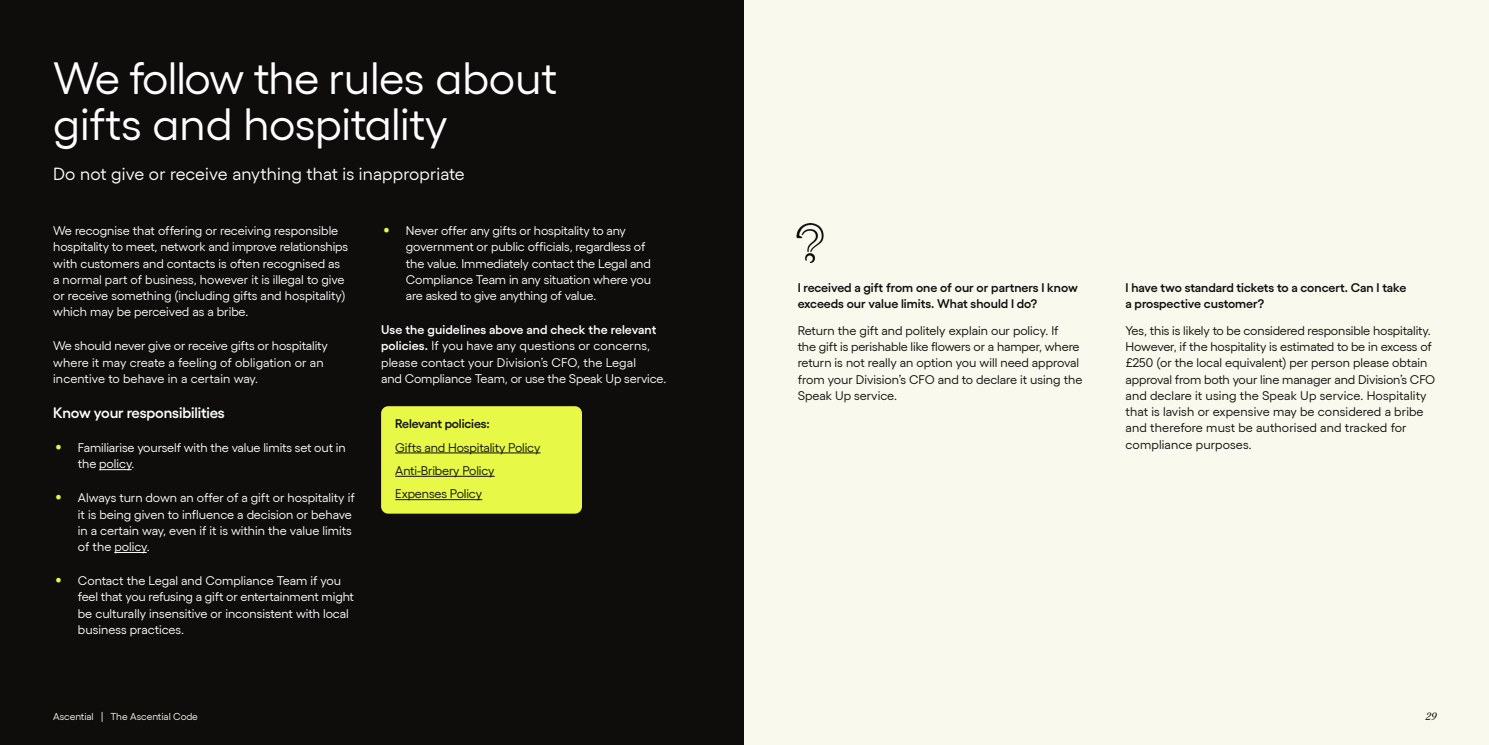
<style>
.page{position:relative;width:1489px;height:745px;background:#fff}
.page>*{position:absolute;margin:0;border:0;box-sizing:border-box;transform-origin:0 0}
.t1{font:45px/45px "Yellix";letter-spacing:-.01em;color:#fff}
.t2{font:17.5px "Yellix";letter-spacing:.01em;color:#fff}
.t3{font:600 15px "Yellix";letter-spacing:-.01em;color:#fff}
.t4{font:12.5px/16.2px "Yellix";letter-spacing:-.01em;color:#fff}
.t5{font:12.5px/16.2px "Yellix";letter-spacing:-.01em;color:#0f0d0c}
.t6{font:600 12.5px/16.2px "Yellix";color:#0f0d0c}
.t7{font:10px "Yellix";color:#f9f9ed}
.t8{font:italic 10px "Rando Ascential";color:#000}
.s1{font-size:20px;color:#e7f946}
.s2{font-weight:600}
</style>
<div class="page">
<div style="left:0;top:0;width:744px;height:744px;background:#0f0d0c"></div>
<hr style="left:99px;top:469px;width:33px;height:1px;background:#fff">
<hr style="left:114px;top:551px;width:33px;height:1px;background:#fff">
<div style="left:744px;top:0;width:744px;height:744px;background:#f9f9ed"></div>
<div style="left:381px;top:406px;width:201px;height:107px;background:#e7f946;border-radius:7px"></div>
<hr style="left:395px;top:452px;width:145px;height:1px;background:#0f0d0c">
<hr style="left:395px;top:475px;width:99px;height:1px;background:#0f0d0c">
<hr style="left:395px;top:499px;width:87px;height:1px;background:#0f0d0c">
<img style="left:796px;top:223px;width:28px;height:39px">
<h1 class="t1" style="left:53px;top:52px;width:505px">We follow the rules about gifts and hospitality</h1>
<h2 class="t2" style="left:53px;top:161px;width:413px">Do not give or receive anything that is inappropriate</h2>
<p class="t4" style="left:53px;top:221px;width:296px">We recognise that offering or receiving responsible hospitality to meet, network and improve relationships with customers and contacts is often recognised as a normal part of business, however it is illegal to give or receive something (including gifts and hospitality) which may be perceived as a bribe.</p>
<p class="t4" style="left:53px;top:336px;width:276px">We should never give or receive gifts or hospitality where it may create a feeling of obligation or an incentive to behave in a certain way.</p>
<p class="t3" style="left:53px;top:401px;width:173px">Know your responsibilities</p>
<p class="t4" style="left:78px;top:438px;width:269px;text-indent:-22px"><span class="s1">•</span> Familiarise yourself with the value limits set out in the policy.</p>
<p class="t4" style="left:78px;top:488px;width:278px;text-indent:-22px"><span class="s1">•</span> Always turn down an offer of a gift or hospitality if it is being given to influence a decision or behave in a certain way, even if it is within the value limits of the policy.</p>
<p class="t4" style="left:78px;top:571px;width:277px;text-indent:-22px"><span class="s1">•</span> Contact the Legal and Compliance Team if you feel that you refusing a gift or entertainment might be culturally insensitive or inconsistent with local business practices.</p>
<p class="t4" style="left:406px;top:221px;width:246px;text-indent:-22px"><span class="s1">•</span> Never offer any gifts or hospitality to any government or public officials, regardless of the value. Immediately contact the Legal and Compliance Team in any situation where you are asked to give anything of value.</p>
<p class="t4" style="left:381px;top:320px;width:286px"><span class="s2">Use the guidelines above and check the relevant policies.</span> If you have any questions or concerns, please contact your Division’s CFO, the Legal<br>and Compliance Team, or use the Speak Up service.</p>
<p class="t6" style="left:395px;top:414px;width:96px">Relevant policies:</p>
<p class="t5" style="left:395px;top:434px;width:147px;line-height:23.4px">Gifts and Hospitality Policy<br>Anti-Bribery Policy<br>Expenses Policy</p>
<p class="t7" style="left:53px;top:708px;width:146px">Ascential | The Ascential Code</p>
<p class="t6" style="left:797px;top:277px;width:282px">I received a gift from one of our or partners I know exceeds our value limits. What should I do?</p>
<p class="t5" style="left:797px;top:321px;width:286px">Return the gift and politely explain our policy. If<br>the gift is perishable like flowers or a hamper, where return is not really an option you will need approval from your Division’s CFO and to declare it using the Speak Up service.</p>
<p class="t6" style="left:1125px;top:277px;width:282px">I have two standard tickets to a concert. Can I take a prospective customer?</p>
<p class="t5" style="left:1125px;top:321px;width:311px">Yes, this is likely to be considered responsible hospitality.<br>However, if the hospitality is estimated to be in excess of £250 (or the local equivalent) per person please obtain approval from both your line manager and Division’s CFO and declare it using the Speak Up service. Hospitality that is lavish or expensive may be considered a bribe and therefore must be authorised and tracked for compliance purposes.</p>
<p class="t8" style="left:1425px;top:708px;width:12px">29</p>
</div>
